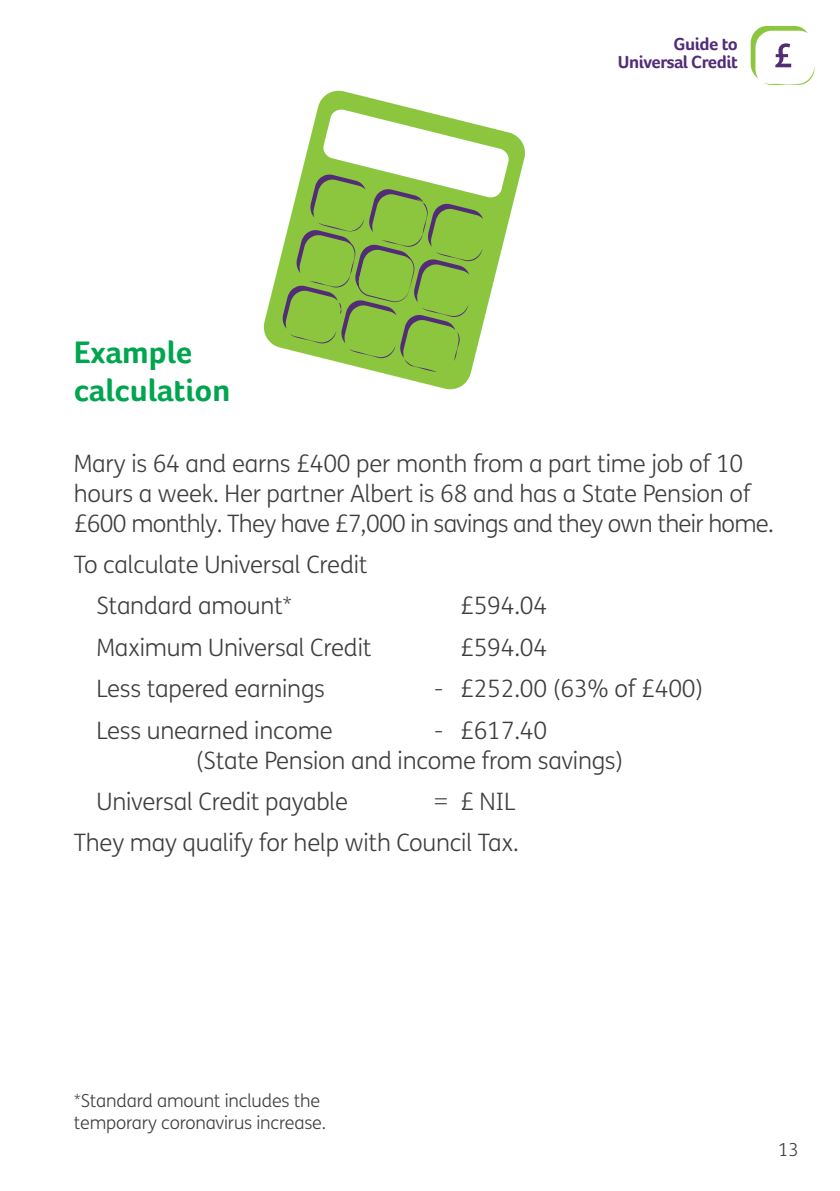
<style>
.page{position:relative;width:840px;height:1191px;background:#fff}
.page>*{position:absolute;margin:0;border:0;box-sizing:border-box;transform-origin:0 0}
.Subtitle{font:700 32px/38.4px "Foco Age UK";color:#00a54f}
.body{font:300 24px/30px "FS Me";letter-spacing:-.01em;color:#3e3e3f}
.footnote_info{font:300 18px/22px "FS Me";letter-spacing:-.01em;color:#3e3e3f}
.t1{font:700 18px/18px "Foco Age UK";letter-spacing:-.025em;color:#522c77;text-align:right}
</style>
<div class="page">
<svg style="left:750px;top:26px;width:64px;height:59px"></svg>
<svg style="left:263px;top:90px;width:262px;height:300px"></svg>
<svg style="left:282px;top:174px;width:200px;height:198px;background:#8ebc52"></svg>
<p class="Subtitle" style="left:74px;top:333px;width:158px">Example calculation</p>
<p class="t1" style="left:617px;top:35px;width:121px">Guide to<br>Universal Credit</p>
<p class="body" style="left:74px;top:447px;width:701px">Mary is 64 and earns £400 per month from a part time job of 10 hours a week. Her partner Albert is 68 and has a State Pension of £600 monthly. They have £7,000 in savings and they own their home.</p>
<p class="body" style="left:74px;top:549px;width:295px">To calculate Universal Credit</p>
<p class="body" style="left:96px;top:590px;width:197px">Standard amount*</p>
<p class="body" style="left:460px;top:590px;width:88px">£594.04</p>
<p class="body" style="left:96px;top:631px;width:276px">Maximum Universal Credit</p>
<p class="body" style="left:460px;top:631px;width:88px">£594.04</p>
<p class="body" style="left:96px;top:673px;width:230px">Less tapered earnings</p>
<p class="body" style="left:434px;top:673px;width:270px">- £252.00 (63% of £400)</p>
<p class="body" style="left:96px;top:714px;width:238px">Less unearned income</p>
<p class="body" style="left:196px;top:714px;width:429px;text-indent:238px">- £617.40<br>(State Pension and income from savings)</p>
<p class="body" style="left:96px;top:786px;width:253px">Universal Credit payable</p>
<p class="body" style="left:434px;top:786px;width:83px">= £ NIL</p>
<p class="body" style="left:74px;top:827px;width:446px">They may qualify for help with Council Tax.</p>
<p class="footnote_info" style="left:74px;top:1089px;width:254px">*Standard amount includes the temporary coronavirus increase.</p>
<p class="footnote_info" style="left:777px;top:1137px;width:22px">13</p>
</div>
